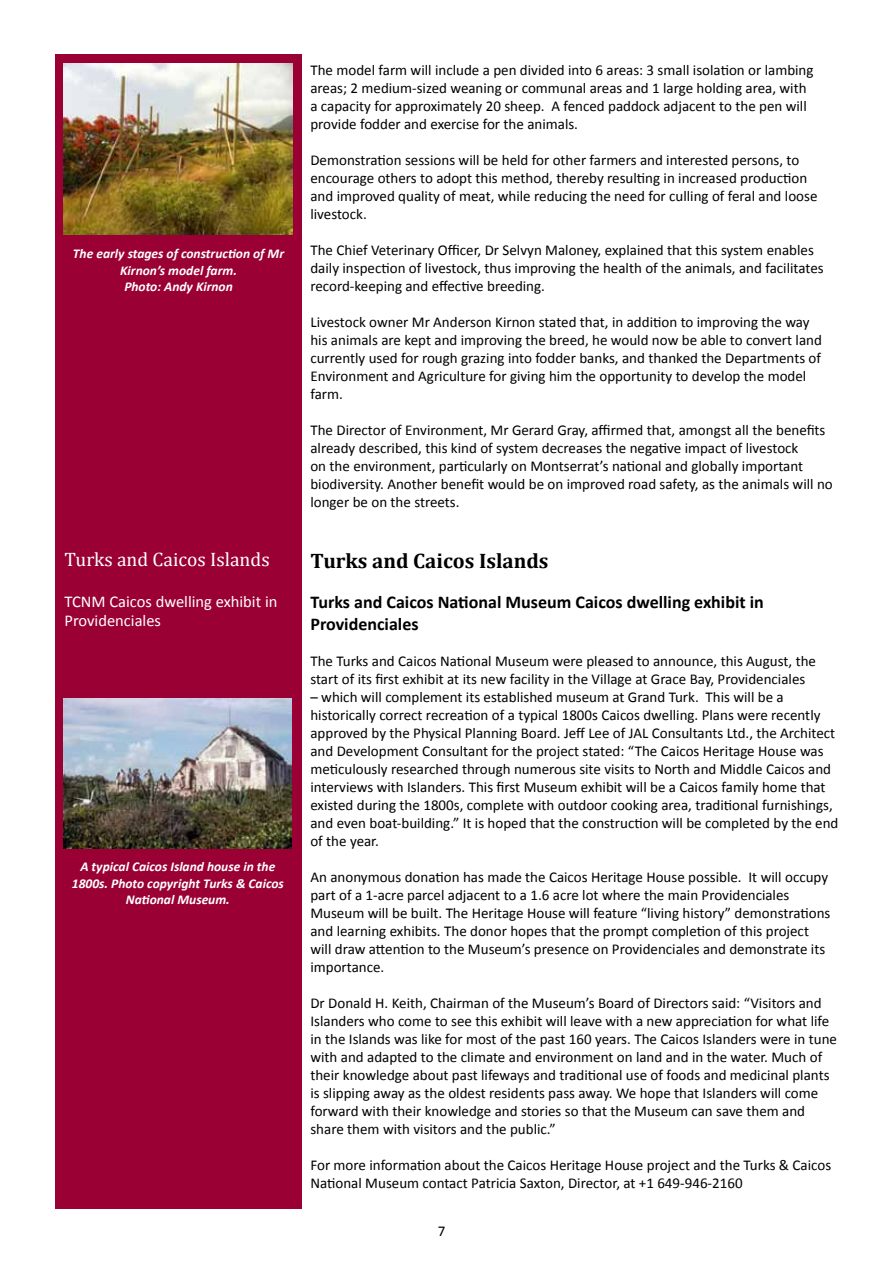
<style>
.page{position:relative;width:893px;height:1263px;background:#fff}
.page>*{position:absolute;margin:0;border:0;box-sizing:border-box;transform-origin:0 0}
.t1{font:700 21px "Cambria";color:#000}
.t2{font:19.5px "Cambria";color:#fff}
.t3{font:700 18px/21.6px "Calibri";color:#000}
.t4{font:16.5px/19.8px "Calibri";color:#fff}
.t5{font:15px/18px "Calibri";color:#000}
.t6{font:italic 700 13.5px/16.2px "Calibri";color:#fff;text-align:center}
</style>
<div class="page">
<div style="left:55px;top:54px;width:247px;height:1155px;background:#9a0033"></div>
<img style="left:64px;top:64px;width:228px;height:171px">
<img style="left:64px;top:698px;width:228px;height:150px">
<p class="t6" style="left:73px;top:245px;width:213px">The early stages of construction of Mr<br>Kirnon’s model farm.<br>Photo: Andy Kirnon</p>
<h2 class="t2" style="left:64px;top:548px;width:207px">Turks and Caicos Islands</h2>
<p class="t4" style="left:64px;top:590px;width:214px">TCNM Caicos dwelling exhibit in<br>Providenciales</p>
<p class="t6" style="left:72px;top:858px;width:214px">A typical Caicos Island house in the<br>1800s. Photo copyright Turks &amp; Caicos<br>National Museum.</p>
<p class="t5" style="left:310px;top:60px;width:505px">The model farm will include a pen divided into 6 areas: 3 small isolation or lambing areas; 2 medium-sized weaning or communal areas and 1 large holding area, with a capacity for approximately 20 sheep. A fenced paddock adjacent to the pen will provide fodder and exercise for the animals.</p>
<p class="t5" style="left:310px;top:150px;width:509px">Demonstration sessions will be held for other farmers and interested persons, to encourage others to adopt this method, thereby resulting in increased production and improved quality of meat, while reducing the need for culling of feral and loose livestock.</p>
<p class="t5" style="left:310px;top:240px;width:515px">The Chief Veterinary Officer, Dr Selvyn Maloney, explained that this system enables daily inspection of livestock, thus improving the health of the animals, and facilitates record-keeping and effective breeding.</p>
<p class="t5" style="left:310px;top:312px;width:513px">Livestock owner Mr Anderson Kirnon stated that, in addition to improving the way his animals are kept and improving the breed, he would now be able to convert land currently used for rough grazing into fodder banks, and thanked the Departments of Environment and Agriculture for giving him the opportunity to develop the model farm.</p>
<p class="t5" style="left:310px;top:420px;width:524px">The Director of Environment, Mr Gerard Gray, affirmed that, amongst all the benefits already described, this kind of system decreases the negative impact of livestock<br>on the environment, particularly on Montserrat’s national and globally important biodiversity. Another benefit would be on improved road safety, as the animals will no longer be on the streets.</p>
<h1 class="t1" style="left:310px;top:548px;width:240px">Turks and Caicos Islands</h1>
<p class="t3" style="left:310px;top:590px;width:455px">Turks and Caicos National Museum Caicos dwelling exhibit in<br>Providenciales</p>
<p class="t5" style="left:310px;top:651px;width:507px">The Turks and Caicos National Museum were pleased to announce, this August, the start of its first exhibit at its new facility in the Village at Grace Bay, Providenciales</p>
<p class="t5" style="left:310px;top:687px;width:530px">– which will complement its established museum at Grand Turk. This will be a historically correct recreation of a typical 1800s Caicos dwelling. Plans were recently approved by the Physical Planning Board. Jeff Lee of JAL Consultants Ltd., the Architect and Development Consultant for the project stated: “The Caicos Heritage House was meticulously researched through numerous site visits to North and Middle Caicos and interviews with Islanders. This first Museum exhibit will be a Caicos family home that existed during the 1800s, complete with outdoor cooking area, traditional furnishings, and even boat-building.” It is hoped that the construction will be completed by the end of the year.</p>
<p class="t5" style="left:310px;top:867px;width:522px">An anonymous donation has made the Caicos Heritage House possible. It will occupy part of a 1-acre parcel adjacent to a 1.6 acre lot where the main Providenciales Museum will be built. The Heritage House will feature “living history” demonstrations and learning exhibits. The donor hopes that the prompt completion of this project will draw attention to the Museum’s presence on Providenciales and demonstrate its importance.</p>
<p class="t5" style="left:310px;top:993px;width:528px">Dr Donald H. Keith, Chairman of the Museum’s Board of Directors said: “Visitors and Islanders who come to see this exhibit will leave with a new appreciation for what life in the Islands was like for most of the past 160 years. The Caicos Islanders were in tune with and adapted to the climate and environment on land and in the water. Much of their knowledge about past lifeways and traditional use of foods and medicinal plants is slipping away as the oldest residents pass away. We hope that Islanders will come forward with their knowledge and stories so that the Museum can save them and share them with visitors and the public.”</p>
<p class="t5" style="left:310px;top:1155px;width:522px">For more information about the Caicos Heritage House project and the Turks &amp; Caicos<br>National Museum contact Patricia Saxton, Director, at +1 649-946-2160</p>
<p class="t5" style="left:438px;top:1221px;width:9px">7</p>
</div>
